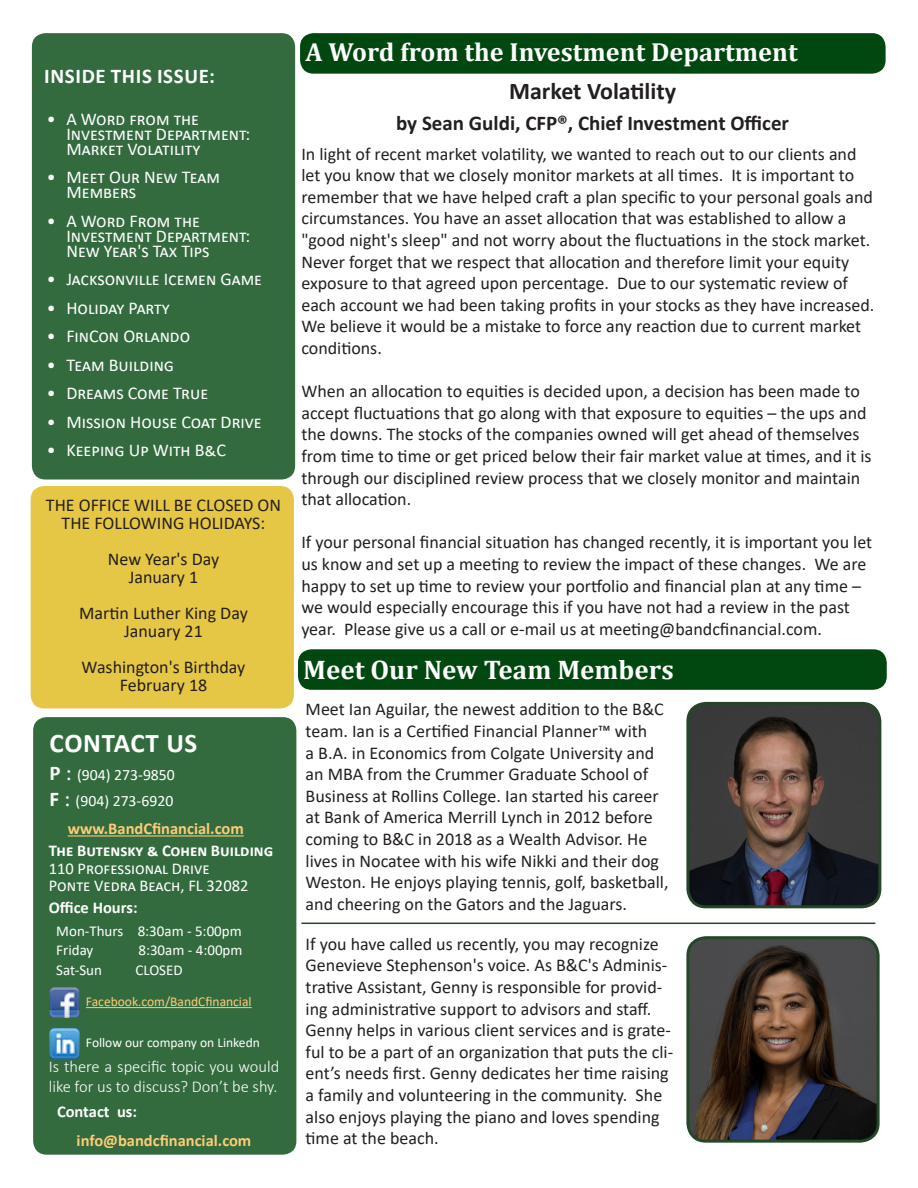
<style>
.page{position:relative;width:918px;height:1188px;background:#fff}
.page>*{position:absolute;margin:0;border:0;box-sizing:border-box;transform-origin:0 0}
.t1{font:700 27px "Cambria";color:#fff}
.t2{font:700 27px "Calibri";letter-spacing:.025em;color:#fff}
.t3{font:700 26.25px "Cambria";color:#fff}
.t4{font:700 24px "Calibri";color:#231f20}
.t5{font:700 21px "Calibri";color:#231f20}
.t6{font:700 21px "Calibri";letter-spacing:.03em;color:#fff}
.t7{font:18px/21.6px "Calibri";color:#231f20}
.t8{font:18px/15px "Calibri";color:#fff}
.t9{font:300 16.5px/19.8px "Calibri";color:#fff}
.t10{font:700 16.5px "Calibri";color:#fff}
.t11{font:700 16.5px "Calibri";color:#fecc77}
.t12{font:16.5px "Calibri";color:#fff}
.t13{font:15.75px/25.2px "Calibri";color:#fff}
.t14{font:15px "Calibri";color:#fff}
.t15{font:13.5px "Calibri";color:#fecc77}
.t16{font:13.5px "Calibri";color:#fff}
.s1{font-weight:700;font-size:21px}
.s2{font-family:"Minion Pro";font-size:24px}
</style>
<div class="page">
<hr style="left:301px;top:923px;width:574px;height:1px;background:#254628">
<div style="left:32px;top:33px;width:263px;height:447px;background:#336b3f;border-radius:14px"></div>
<div style="left:33px;top:717px;width:263px;height:438px;background:#336b3f;border-radius:14px"></div>
<hr style="left:68px;top:835px;width:176px;height:2px;background:#fecc77">
<img style="left:50px;top:1029px;width:29px;height:29px">
<hr style="left:86px;top:1007px;width:166px;height:1px;background:#fecc77">
<img style="left:50px;top:988px;width:29px;height:29px">
<div style="left:300px;top:33px;width:586px;height:41px;background:#004710;border-radius:14px"></div>
<div style="left:31px;top:486px;width:263px;height:222px;background:#e6c645;border-radius:14px"></div>
<div style="left:298px;top:649px;width:589px;height:41px;background:#004710;border-radius:14px"></div>
<img style="left:690px;top:940px;width:186px;height:199px">
<div style="left:686px;top:936px;width:194px;height:207px;border:3px solid #254628;border-radius:18px"></div>
<img style="left:690px;top:703px;width:190px;height:204px">
<div style="left:686px;top:702px;width:195px;height:206px;border:3px solid #254628;border-radius:18px"></div>
<p class="t6" style="left:44px;top:61px;width:172px">INSIDE THIS ISSUE:</p>
<p class="t8" style="left:66px;top:111px;width:185px;text-indent:-20px">• A Word from the<br>Investment Department:<br>Market Volatility</p>
<p class="t8" style="left:66px;top:169px;width:155px;text-indent:-20px">• Meet Our New Team<br>Members</p>
<p class="t8" style="left:66px;top:213px;width:185px;text-indent:-20px">• A Word From the<br>Investment Department:<br>New Year's Tax Tips</p>
<p class="t8" style="left:47px;top:271px;width:217px">• Jacksonville Icemen Game</p>
<p class="t8" style="left:47px;top:300px;width:124px">• Holiday Party</p>
<p class="t8" style="left:47px;top:328px;width:145px">• FinCon Orlando</p>
<p class="t8" style="left:47px;top:357px;width:129px">• Team Building</p>
<p class="t8" style="left:47px;top:385px;width:163px">• Dreams Come True</p>
<p class="t8" style="left:47px;top:414px;width:216px">• Mission House Coat Drive</p>
<p class="t8" style="left:47px;top:442px;width:181px">• Keeping Up With B&amp;C</p>
<p class="t7" style="left:46px;top:495px;width:237px;line-height:18px;text-align:center">THE OFFICE WILL BE CLOSED ON<br>THE FOLLOWING HOLIDAYS:</p>
<p class="t7" style="left:108px;top:547px;width:113px">New Year's Day</p>
<p class="t7" style="left:129px;top:565px;width:71px">January 1</p>
<p class="t7" style="left:79px;top:601px;width:170px">Martin Luther King Day</p>
<p class="t7" style="left:124px;top:619px;width:80px">January 21</p>
<p class="t7" style="left:82px;top:655px;width:165px">Washington's Birthday</p>
<p class="t7" style="left:120px;top:673px;width:89px">February 18</p>
<p class="t2" style="left:50px;top:724px;width:149px">CONTACT US</p>
<p class="t13" style="left:50px;top:762px;width:127px"><span class="s1">P</span> <span class="s2">:</span> (904) 273-9850<br><span class="s1">F</span> <span class="s2">:</span> (904) 273-6920</p>
<p class="t11" style="left:68px;top:817px;width:178px">www.BandCfinancial.com</p>
<p class="t10" style="left:49px;top:839px;width:226px">The Butensky &amp; Cohen Building</p>
<p class="t12" style="left:49px;top:857px;width:162px">110 Professional Drive</p>
<p class="t12" style="left:49px;top:874px;width:201px">Ponte Vedra Beach, FL 32082</p>
<p class="t10" style="left:49px;top:896px;width:90px">Office Hours:</p>
<p class="t14" style="left:56px;top:920px;width:187px">Mon-Thurs 8:30am - 5:00pm</p>
<p class="t14" style="left:56px;top:940px;width:39px">Friday</p>
<p class="t14" style="left:138px;top:940px;width:106px">8:30am - 4:00pm</p>
<p class="t14" style="left:56px;top:959px;width:47px">Sat-Sun</p>
<p class="t14" style="left:135px;top:959px;width:49px">CLOSED</p>
<p class="t15" style="left:86px;top:992px;width:167px">Facebook.com/BandCfinancial</p>
<p class="t16" style="left:86px;top:1033px;width:175px">Follow our company on Linkedn</p>
<p class="t9" style="left:49px;top:1057px;width:232px">Is there a specific topic you would like for us to discuss? Don’t be shy.</p>
<p class="t10" style="left:57px;top:1100px;width:82px">Contact us:</p>
<p class="t11" style="left:77px;top:1129px;width:176px">info@bandcfinancial.com</p>
<p class="t3" style="left:306px;top:34px;width:493px">A Word from the Investment Department</p>
<p class="t4" style="left:509px;top:74px;width:168px">Market Volatility</p>
<p class="t5" style="left:396px;top:108px;width:394px">by Sean Guldi, CFP®, Chief Investment Officer</p>
<p class="t7" style="left:301px;top:142px;width:574px">In light of recent market volatility, we wanted to reach out to our clients and let you know that we closely monitor markets at all times. It is important to remember that we have helped craft a plan specific to your personal goals and circumstances. You have an asset allocation that was established to allow a "good night's sleep" and not worry about the fluctuations in the stock market.<br>Never forget that we respect that allocation and therefore limit your equity exposure to that agreed upon percentage. Due to our systematic review of each account we had been taking profits in your stocks as they have increased.<br>We believe it would be a mistake to force any reaction due to current market conditions.</p>
<p class="t7" style="left:301px;top:380px;width:572px">When an allocation to equities is decided upon, a decision has been made to accept fluctuations that go along with that exposure to equities – the ups and the downs. The stocks of the companies owned will get ahead of themselves from time to time or get priced below their fair market value at times, and it is through our disciplined review process that we closely monitor and maintain that allocation.</p>
<p class="t7" style="left:301px;top:531px;width:572px">If your personal financial situation has changed recently, it is important you let us know and set up a meeting to review the impact of these changes. We are happy to set up time to review your portfolio and financial plan at any time – we would especially encourage this if you have not had a review in the past year. Please give us a call or e-mail us at meeting@bandcfinancial.com.</p>
<p class="t1" style="left:303px;top:651px;width:372px">Meet Our New Team Members</p>
<p class="t7" style="left:306px;top:698px;width:364px">Meet Ian Aguilar, the newest addition to the B&amp;C team. Ian is a Certified Financial Planner™ with<br>a B.A. in Economics from Colgate University and an MBA from the Crummer Graduate School of Business at Rollins College. Ian started his career at Bank of America Merrill Lynch in 2012 before coming to B&amp;C in 2018 as a Wealth Advisor. He lives in Nocatee with his wife Nikki and their dog Weston. He enjoys playing tennis, golf, basketball, and cheering on the Gators and the Jaguars.</p>
<p class="t7" style="left:306px;top:932px;width:369px">If you have called us recently, you may recognize Genevieve Stephenson's voice. As B&amp;C's Adminis&shy;trative Assistant, Genny is responsible for provid&shy;ing administrative support to advisors and staff.<br>Genny helps in various client services and is grate&shy;ful to be a part of an organization that puts the cli&shy;ent’s needs first. Genny dedicates her time raising a family and volunteering in the community. She also enjoys playing the piano and loves spending time at the beach.</p>
</div>
